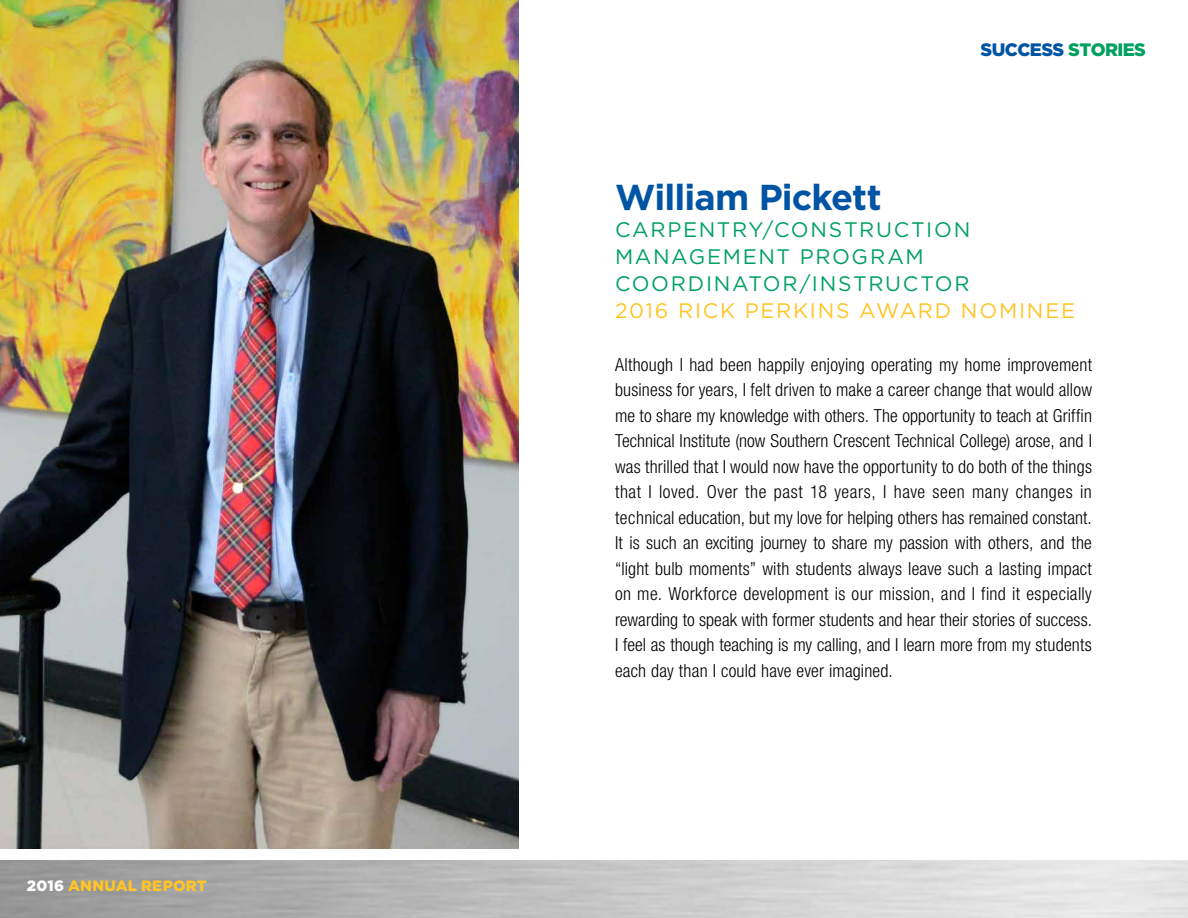
<style>
.page{position:relative;width:1188px;height:918px;background:#fff}
.page>*{position:absolute;margin:0;border:0;box-sizing:border-box;transform-origin:0 0}
.t1{font:700 36px "Gotham";letter-spacing:-.025em;color:#0054a4}
.t2{font:21px/27px "Gotham";letter-spacing:.08em;color:#00a160}
.t3{font:21px "Gotham";letter-spacing:.08em;color:#ffc425}
.t4{font:300 condensed 18px/25.5px "Helvetica Neue LT Std";letter-spacing:.01em;color:#000;text-align:justify}
.t5{font:900 18px "Gotham";letter-spacing:-.03em;color:#0054a4}
.t6{font:900 15px "Gotham";letter-spacing:.015em;color:#ffc425}
.s1{color:#fff}
.s2{color:#00a160}
</style>
<div class="page">
<img style="left:0;top:0;width:519px;height:848px">
<p class="t6" style="left:27px;top:877px;width:181px"><span class="s1">2016</span> ANNUAL REPORT</p>
<p class="t5" style="left:981px;top:38px;width:167px">SUCCESS <span class="s2">STORIES</span></p>
<h1 class="t1" style="left:615px;top:176px;width:268px">William Pickett</h1>
<p class="t2" style="left:615px;top:216px;width:357px">CARPENTRY/CONSTRUCTION<br>MANAGEMENT PROGRAM<br>COORDINATOR/INSTRUCTOR</p>
<p class="t3" style="left:615px;top:298px;width:462px">2016 RICK PERKINS AWARD NOMINEE</p>
<p class="t4" style="left:615px;top:352px;width:479px">Although I had been happily enjoying operating my home improvement business for years, I felt driven to make a career change that would allow me to share my knowledge with others. The opportunity to teach at Griffin Technical Institute (now Southern Crescent Technical College) arose, and I was thrilled that I would now have the opportunity to do both of the things that I loved. Over the past 18 years, I have seen many changes in technical education, but my love for helping others has remained constant.<br>It is such an exciting journey to share my passion with others, and the “light bulb moments” with students always leave such a lasting impact on me. Workforce development is our mission, and I find it especially rewarding to speak with former students and hear their stories of success.<br>I feel as though teaching is my calling, and I learn more from my students each day than I could have ever imagined.</p>
</div>
